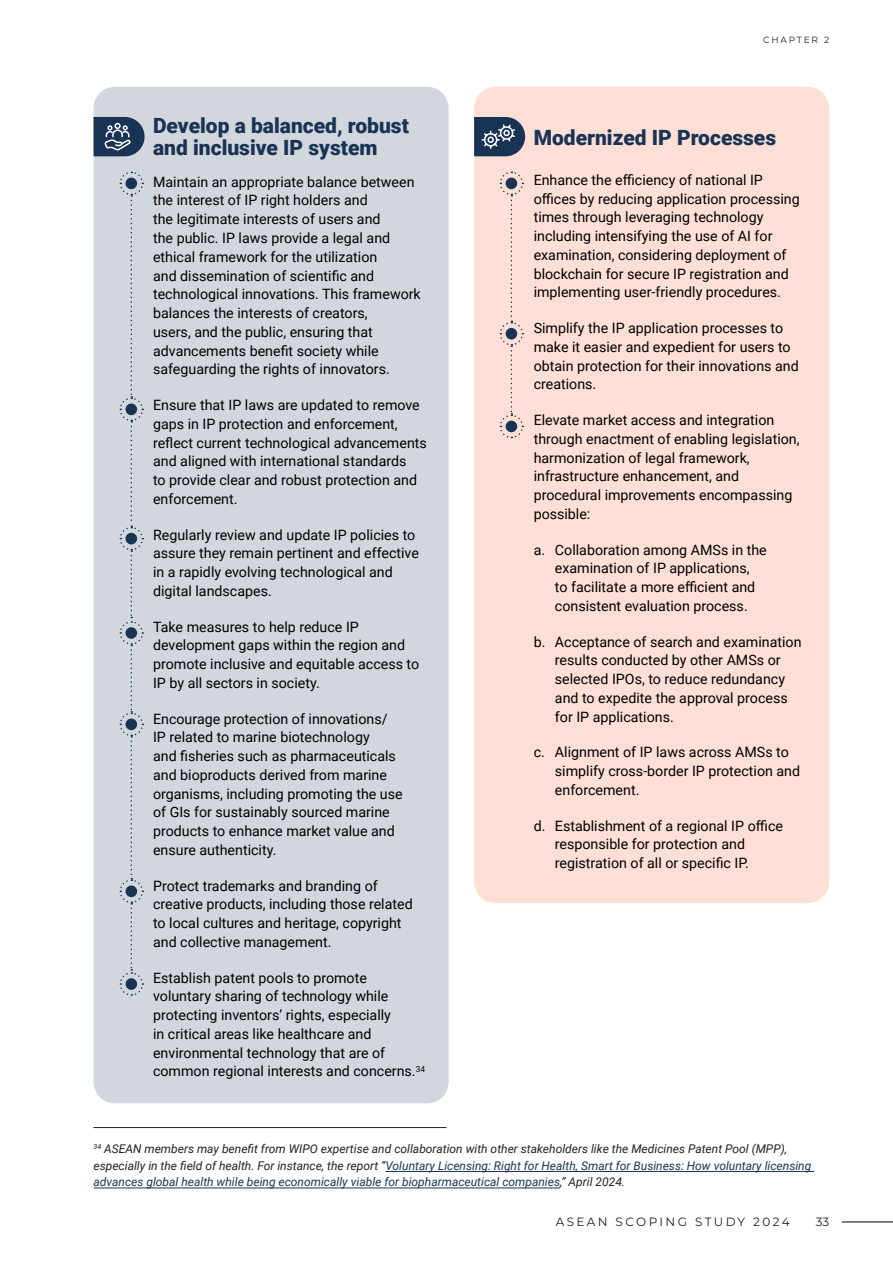
<style>
.page{position:relative;width:893px;height:1263px;background:#fff}
.page>*{position:absolute;margin:0;border:0;box-sizing:border-box;transform-origin:0 0}
.Typo_-_Title_Recommendation{font:900 21px/22.5px "Roboto";color:#193354}
.Typo_-_Body_Recommendation{font:14.25px/18.8px "Roboto";color:#000}
.Footnote{font:italic 12px/16.5px "Roboto";color:#231f20}
.t1{font:12px "Montserrat";letter-spacing:.2em;color:#231f20}
.t2{font:9px "Montserrat";letter-spacing:.2em;color:#231f20}
.s1{color:#193354}
</style>
<div class="page">
<hr style="left:842px;top:1221px;width:51px;height:1px;background:#000">
<div style="left:94px;top:87px;width:355px;height:1016px;background:#d2d7de;border-radius:21px"></div>
<div style="left:474px;top:87px;width:355px;height:816px;background:#fddfd5;border-radius:21px"></div>
<hr style="left:94px;top:1127px;width:352px;height:1px;background:#231f20">
<hr style="left:385px;top:1171px;width:429px;height:1px;background:#193354">
<hr style="left:94px;top:1188px;width:466px;height:1px;background:#193354">
<svg style="left:499px;top:171px;width:25px;height:268px"></svg>
<svg style="left:119px;top:171px;width:25px;height:825px"></svg>
<svg style="left:94px;top:117px;width:51px;height:39px;background:#425772"></svg>
<svg style="left:474px;top:117px;width:51px;height:39px;background:#445771"></svg>
<p class="Typo_-_Title_Recommendation" style="left:153px;top:113px;width:257px">Develop a balanced, robust and inclusive IP system</p>
<p class="Typo_-_Body_Recommendation" style="left:153px;top:172px;width:269px">Maintain an appropriate balance between the interest of IP right holders and<br>the legitimate interests of users and<br>the public. IP laws provide a legal and ethical framework for the utilization<br>and dissemination of scientific and technological innovations. This framework balances the interests of creators,<br>users, and the public, ensuring that advancements benefit society while safeguarding the rights of innovators.</p>
<p class="Typo_-_Body_Recommendation" style="left:153px;top:395px;width:275px">Ensure that IP laws are updated to remove gaps in IP protection and enforcement, reflect current technological advancements and aligned with international standards<br>to provide clear and robust protection and enforcement.</p>
<p class="Typo_-_Body_Recommendation" style="left:153px;top:525px;width:267px">Regularly review and update IP policies to assure they remain pertinent and effective in a rapidly evolving technological and digital landscapes.</p>
<p class="Typo_-_Body_Recommendation" style="left:153px;top:617px;width:268px">Take measures to help reduce IP development gaps within the region and promote inclusive and equitable access to IP by all sectors in society.</p>
<p class="Typo_-_Body_Recommendation" style="left:153px;top:709px;width:251px">Encourage protection of innovations/ IP related to marine biotechnology<br>and fisheries such as pharmaceuticals and bioproducts derived from marine organisms, including promoting the use of GIs for sustainably sourced marine products to enhance market value and ensure authenticity.</p>
<p class="Typo_-_Body_Recommendation" style="left:153px;top:876px;width:261px">Protect trademarks and branding of creative products, including those related to local cultures and heritage, copyright and collective management.</p>
<p class="Typo_-_Body_Recommendation" style="left:153px;top:968px;width:273px">Establish patent pools to promote voluntary sharing of technology while protecting inventors’ rights, especially<br>in critical areas like healthcare and environmental technology that are of common regional interests and concerns.<sup>34</sup></p>
<p class="t2" style="left:763px;top:34px;width:67px">CHAP TER 2</p>
<p class="Typo_-_Title_Recommendation" style="left:534px;top:125px;width:244px">Modernized IP Processes</p>
<p class="Typo_-_Body_Recommendation" style="left:534px;top:170px;width:268px">Enhance the efficiency of national IP offices by reducing application processing times through leveraging technology including intensifying the use of AI for examination, considering deployment of blockchain for secure IP registration and implementing user-friendly procedures.</p>
<p class="Typo_-_Body_Recommendation" style="left:534px;top:318px;width:267px">Simplify the IP application processes to make it easier and expedient for users to obtain protection for their innovations and creations.</p>
<p class="Typo_-_Body_Recommendation" style="left:534px;top:410px;width:267px">Elevate market access and integration through enactment of enabling legislation, harmonization of legal framework, infrastructure enhancement, and procedural improvements encompassing possible:</p>
<p class="Typo_-_Body_Recommendation" style="left:555px;top:540px;width:213px;text-indent:-21px">a. Collaboration among AMSs in the examination of IP applications,<br>to facilitate a more efficient and consistent evaluation process.</p>
<p class="Typo_-_Body_Recommendation" style="left:555px;top:632px;width:248px;text-indent:-21px">b. Acceptance of search and examination results conducted by other AMSs or selected IPOs, to reduce redundancy and to expedite the approval process for IP applications.</p>
<p class="Typo_-_Body_Recommendation" style="left:555px;top:742px;width:247px;text-indent:-21px">c. Alignment of IP laws across AMSs to simplify cross-border IP protection and enforcement.</p>
<p class="Typo_-_Body_Recommendation" style="left:555px;top:816px;width:230px;text-indent:-21px">d. Establishment of a regional IP office responsible for protection and registration of all or specific IP.</p>
<p class="Footnote" style="left:94px;top:1140px;width:719px"><sup>34</sup> ASEAN members may benefit from WIPO expertise and collaboration with other stakeholders like the Medicines Patent Pool (MPP), especially in the field of health. For instance, the report “<span class="s1">Voluntary Licensing: Right for Health, Smart for Business: How voluntary licensing advances global health while being economically viable for biopharmaceutical companies</span>,” April 2024.</p>
<p class="t1" style="left:556px;top:1214px;width:235px">ASEAN SCOPING STUDY 2024</p>
<p class="t1" style="left:816px;top:1214px;width:15px">33</p>
</div>
